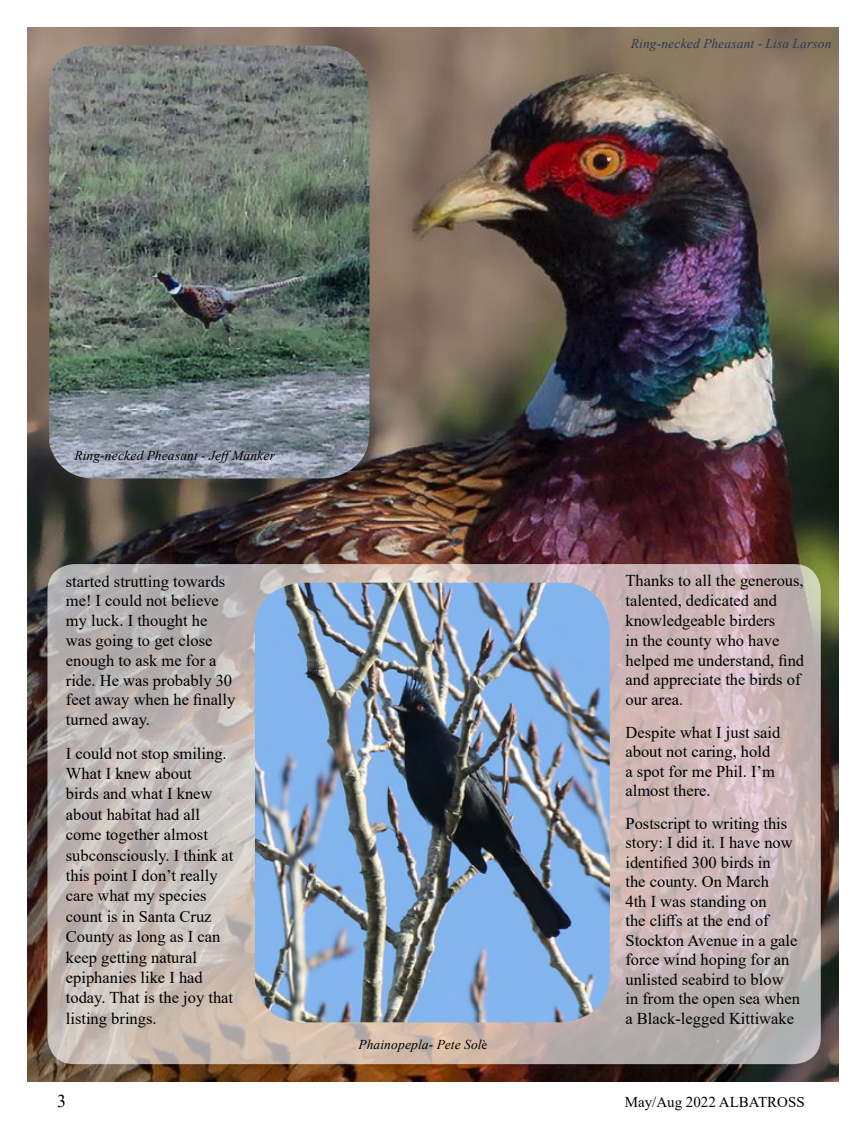
<style>
.page{position:relative;width:864px;height:1134px;background:#fff}
.page>*{position:absolute;margin:0;border:0;box-sizing:border-box;transform-origin:0 0}
.t1{font:18px "Times New Roman";color:#000}
.t2{font:16.5px/19.8px "Times New Roman";color:#000}
.t3{font:15px "Times New Roman";color:#000}
.t4{font:italic 13.5px "Times New Roman";letter-spacing:.01em;color:#000}
.t5{font:italic 13.5px "Times New Roman";letter-spacing:.01em;color:#2d394f}
.s1{font-family:"Minion Pro";font-style:normal}
</style>
<div class="page">
<img style="left:27px;top:27px;width:812px;height:1054px">
<svg style="left:47px;top:564px;width:774px;height:500px;background:#c5b7b5"></svg>
<img style="left:49px;top:46px;width:321px;height:432px">
<img style="left:255px;top:583px;width:355px;height:439px">
<p class="t5" style="left:631px;top:34px;width:202px">Ring-necked Pheasant - Lisa Larson</p>
<p class="t4" style="left:74px;top:447px;width:202px">Ring-necked Pheasant - JeffManker</p>
<p class="t2" style="left:66px;top:571px;width:171px">started strutting towards me! I could not believe my luck. I thought he was going to get close enough to ask me for a ride. He was probably 30 feet away when he finally turned away.</p>
<p class="t2" style="left:66px;top:742px;width:169px;line-height:20.4px">I could not stop smiling.<br>What I knew about<br>birds and what I knew about habitat had all come together almost subconsciously. I think at this point I don’t really care what my species count is in Santa Cruz<br>County as long as I can keep getting natural epiphanies like I had today. That is the joy that listing brings.</p>
<p class="t4" style="left:359px;top:1035px;width:130px">Phainopepla- Pete Sol<span class="s1">è</span></p>
<p class="t2" style="left:625px;top:571px;width:180px">Thanks to all the generous, talented, dedicated and knowledgeable birders<br>in the county who have helped me understand, find and appreciate the birds of our area.</p>
<p class="t2" style="left:625px;top:722px;width:156px">Despite what I just said about not caring, hold a spot for me Phil. I’m almost there.</p>
<p class="t2" style="left:625px;top:813px;width:176px">Postscript to writing this story: I did it. I have now identified 300 birds in<br>the county. On March<br>4th I was standing on<br>the cliffs at the end of<br>Stockton Avenue in a gale force wind hoping for an unlisted seabird to blow in from the open sea when a Black-legged Kittiwake</p>
<p class="t1" style="left:57px;top:1089px;width:10px">3</p>
<p class="t3" style="left:625px;top:1092px;width:182px">May/Aug 2022 ALBATROSS</p>
</div>
